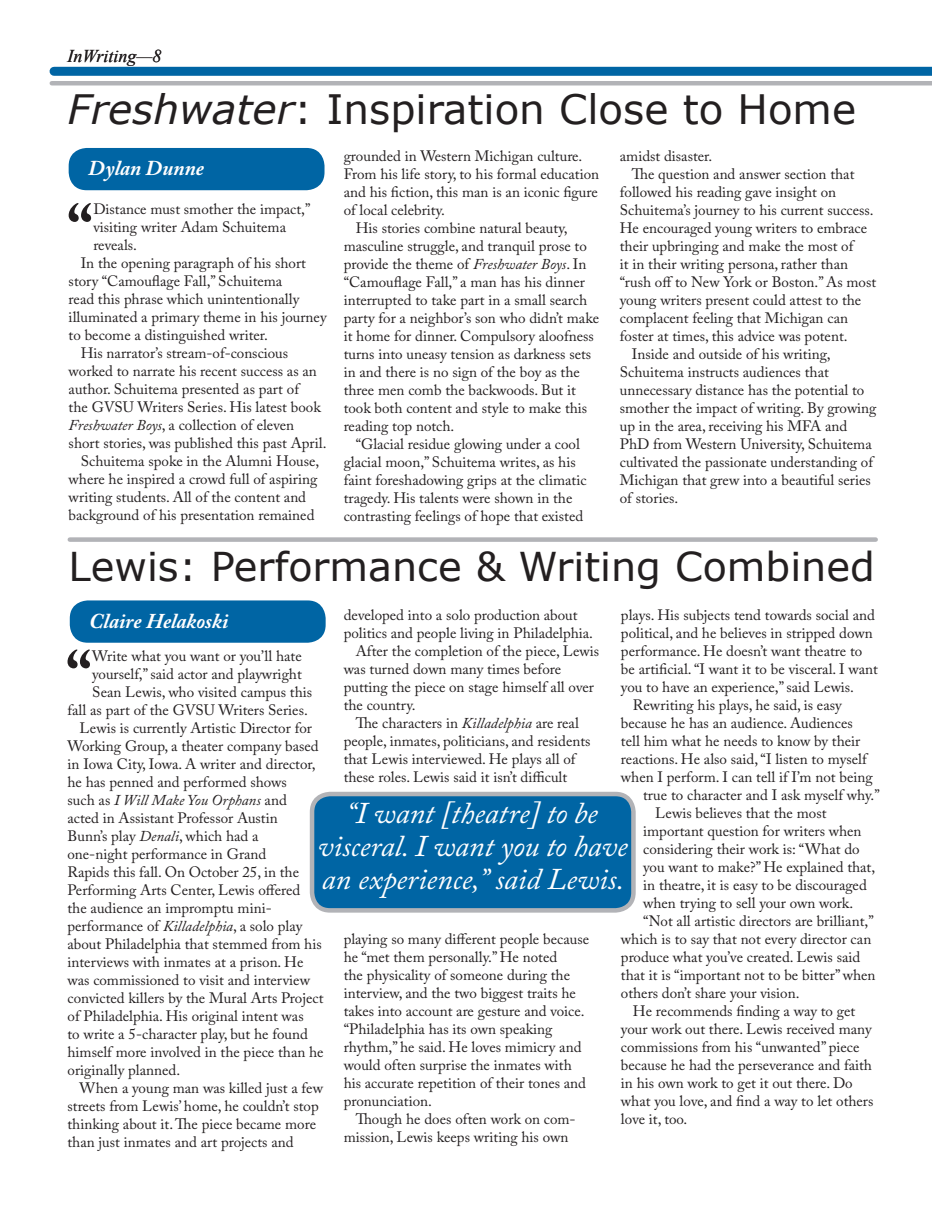
<style>
.page{position:relative;width:932px;height:1215px;background:#fff}
.page>*{position:absolute;margin:0;border:0;box-sizing:border-box;transform-origin:0 0}
.MainArticleFirstPara{font:700 65.7px "Adobe Caslon Pro";color:#231f20}
.headline_one{font:40.5px "Verdana";color:#231f20}
.headline_one-2{font:39.75px "Verdana";color:#231f20}
.pull_quote{font:italic 30px/33px "Adobe Caslon Pro";color:#fff;text-align:center}
.Byline{font:italic 700 21px "Adobe Caslon Pro";color:#fff}
.t1{font:italic 18px "Times New Roman";color:#231f20}
.Main_Article_Text_2{font:15px/18px "Adobe Caslon Pro";color:#231f20}
.MainArticleFirstPara-2{font:15px/18px "Adobe Caslon Pro";color:#231f20}
.s1{font-style:italic}
</style>
<div class="page">
<div style="left:54px;top:67px;width:878px;height:9px;background:#0065a4"></div>
<div style="left:52px;top:81px;width:880px;height:5px;background:#b2b3b7"></div>
<div style="left:70px;top:600px;width:255px;height:43px;background:#0065a4;border-radius:18px"></div>
<div style="left:70px;top:537px;width:805px;height:5px;background:#b2b3b7"></div>
<div style="left:312px;top:794px;width:321px;height:116px;background:#0065a4;border-radius:18px"></div>
<div style="left:310px;top:792px;width:325px;height:121px;border:4px solid #b2b3b7;border-radius:18px"></div>
<div style="left:69px;top:148px;width:255px;height:42px;background:#0065a4;border-radius:18px"></div>
<p class="t1" style="left:68px;top:44px;width:96px">InWriting—8</p>
<p class="headline_one" style="left:68px;top:83px;width:790px"><span class="s1">Freshwater</span>: Inspiration Close to Home</p>
<p class="Byline" style="left:88px;top:156px;width:117px">Dylan Dunne</p>
<p class="MainArticleFirstPara" style="left:67px;top:189px;width:28px">“</p>
<p class="MainArticleFirstPara-2" style="left:93px;top:200px;width:219px">Distance must smother the impact,” visiting writer Adam Schuitema reveals.</p>
<p class="Main_Article_Text_2" style="left:69px;top:254px;width:259px;text-indent:12px">In the opening paragraph of his short story “Camouflage Fall,” Schuitema<br>read this phrase which unintentionally illuminated a primary theme in his journey to become a distinguished writer.</p>
<p class="Main_Article_Text_2" style="left:69px;top:344px;width:259px;text-indent:12px">His narrator’s stream-of-conscious worked to narrate his recent success as an author. Schuitema presented as part of<br>the GVSU Writers Series. His latest book <span class="s1">Freshwater Boys</span>, a collection of eleven short stories, was published this past April.</p>
<p class="Main_Article_Text_2" style="left:69px;top:452px;width:252px;text-indent:12px">Schuitema spoke in the Alumni House, where he inspired a crowd full of aspiring writing students. All of the content and background of his presentation remained</p>
<p class="Main_Article_Text_2" style="left:344px;top:147px;width:257px">grounded in Western Michigan culture.<br>From his life story, to his formal education and his fiction, this man is an iconic figure of local celebrity.</p>
<p class="Main_Article_Text_2" style="left:344px;top:219px;width:257px;text-indent:12px">His stories combine natural beauty, masculine struggle, and tranquil prose to provide the theme of <span class="s1">Freshwater Boys</span>. In “Camouflage Fall,” a man has his dinner interrupted to take part in a small search party for a neighbor’s son who didn’t make it home for dinner. Compulsory aloofness turns into uneasy tension as darkness sets in and there is no sign of the boy as the three men comb the backwoods. But it took both content and style to make this reading top notch.</p>
<p class="Main_Article_Text_2" style="left:344px;top:435px;width:244px;text-indent:12px">“Glacial residue glowing under a cool glacial moon,” Schuitema writes, as his faint foreshadowing grips at the climatic tragedy. His talents were shown in the contrasting feelings of hope that existed</p>
<p class="Main_Article_Text_2" style="left:620px;top:147px;width:94px">amidst disaster.</p>
<p class="Main_Article_Text_2" style="left:620px;top:165px;width:258px;text-indent:12px">The question and answer section that followed his reading gave insight on Schuitema’s journey to his current success.<br>He encouraged young writers to embrace their upbringing and make the most of<br>it in their writing persona, rather than “rush off to New York or Boston.” As most young writers present could attest to the complacent feeling that Michigan can foster at times, this advice was potent.</p>
<p class="Main_Article_Text_2" style="left:620px;top:345px;width:258px;text-indent:12px">Inside and outside of his writing, Schuitema instructs audiences that unnecessary distance has the potential to smother the impact of writing. By growing up in the area, receiving his MFA and PhD from Western University, Schuitema cultivated the passionate understanding of Michigan that grew into a beautiful series of stories.</p>
<p class="headline_one-2" style="left:69px;top:542px;width:807px">Lewis: Performance &amp; Writing Combined</p>
<p class="Main_Article_Text_2" style="left:344px;top:606px;width:251px">developed into a solo production about politics and people living in Philadelphia.</p>
<p class="Main_Article_Text_2" style="left:344px;top:642px;width:257px;text-indent:12px">After the completion of the piece, Lewis was turned down many times before putting the piece on stage himself all over the country.</p>
<p class="Main_Article_Text_2" style="left:344px;top:714px;width:248px;text-indent:12px">The characters in <span class="s1">Killadelphia</span> are real people, inmates, politicians, and residents that Lewis interviewed. He plays all of these roles. Lewis said it isn’t difficult</p>
<p class="Main_Article_Text_2" style="left:621px;top:606px;width:258px">plays. His subjects tend towards social and political, and he believes in stripped down performance. He doesn’t want theatre to be artificial. “I want it to be visceral. I want you to have an experience,” said Lewis.</p>
<p class="Main_Article_Text_2" style="left:633px;top:696px;width:210px">Rewriting his plays, he said, is easy</p>
<p class="Main_Article_Text_2" style="left:621px;top:714px;width:233px">because he has an audience. Audiences</p>
<p class="Main_Article_Text_2" style="left:621px;top:732px;width:241px">tell him what he needs to know by their</p>
<p class="Main_Article_Text_2" style="left:621px;top:750px;width:247px">reactions. He also said, “I listen to myself</p>
<p class="Main_Article_Text_2" style="left:621px;top:768px;width:253px">when I perform. I can tell if I’m not being</p>
<p class="Main_Article_Text_2" style="left:643px;top:786px;width:238px">true to character and I ask myself why.”</p>
<p class="Main_Article_Text_2" style="left:655px;top:804px;width:173px">Lewis believes that the most</p>
<p class="Main_Article_Text_2" style="left:643px;top:822px;width:220px">important question for writers when</p>
<p class="Main_Article_Text_2" style="left:643px;top:840px;width:218px">considering their work is: “What do</p>
<p class="Main_Article_Text_2" style="left:643px;top:858px;width:233px">you want to make?” He explained that,</p>
<p class="Main_Article_Text_2" style="left:643px;top:876px;width:225px">in theatre, it is easy to be discouraged</p>
<p class="Main_Article_Text_2" style="left:643px;top:894px;width:211px">when trying to sell your own work.</p>
<p class="Main_Article_Text_2" style="left:643px;top:912px;width:232px">“Not all artistic directors are brilliant,”</p>
<p class="Main_Article_Text_2" style="left:621px;top:930px;width:252px">which is to say that not every director can</p>
<p class="Main_Article_Text_2" style="left:621px;top:948px;width:241px">produce what you’ve created. Lewis said</p>
<p class="Main_Article_Text_2" style="left:621px;top:966px;width:256px">that it is “important not to be bitter” when</p>
<p class="Main_Article_Text_2" style="left:621px;top:984px;width:180px">others don’t share your vision.</p>
<p class="Main_Article_Text_2" style="left:621px;top:1002px;width:254px;text-indent:12px">He recommends finding a way to get your work out there. Lewis received many commissions from his “unwanted” piece because he had the perseverance and faith in his own work to get it out there. Do what you love, and find a way to let others love it, too.</p>
<p class="Byline" style="left:89px;top:608px;width:140px">Claire Helakoski</p>
<p class="MainArticleFirstPara" style="left:66px;top:636px;width:28px">“</p>
<p class="MainArticleFirstPara-2" style="left:92px;top:647px;width:211px">Write what you want or you’ll hate</p>
<p class="MainArticleFirstPara-2" style="left:92px;top:665px;width:211px">yourself,” said actor and playwright</p>
<p class="MainArticleFirstPara-2" style="left:92px;top:683px;width:221px">Sean Lewis, who visited campus this</p>
<p class="MainArticleFirstPara-2" style="left:68px;top:701px;width:242px">fall as part of the GVSU Writers Series.</p>
<p class="Main_Article_Text_2" style="left:68px;top:719px;width:258px;text-indent:12px">Lewis is currently Artistic Director for Working Group, a theater company based in Iowa City, Iowa. A writer and director, he has penned and performed shows<br>such as <span class="s1">I Will Make You Orphans</span> and<br>acted in Assistant Professor Austin<br>Bunn’s play <span class="s1">Denali</span>, which had a<br>one-night performance in Grand<br>Rapids this fall. On October 25, in the Performing Arts Center, Lewis offered<br>the audience an impromptu mini&shy;performance of <span class="s1">Killadelphia</span>, a solo play about Philadelphia that stemmed from his interviews with inmates at a prison. He was commissioned to visit and interview convicted killers by the Mural Arts Project of Philadelphia. His original intent was<br>to write a 5-character play, but he found himself more involved in the piece than he originally planned.</p>
<p class="Main_Article_Text_2" style="left:68px;top:1079px;width:257px;text-indent:12px">When a young man was killed just a few streets from Lewis’ home, he couldn’t stop thinking about it. The piece became more than just inmates and art projects and</p>
<p class="pull_quote" style="left:318px;top:796px;width:311px">“I want [theatre] to be visceral. I want you to have an experience,” said Lewis.</p>
<p class="Main_Article_Text_2" style="left:344px;top:930px;width:247px">playing so many different people because he “met them personally.” He noted<br>the physicality of someone during the interview, and the two biggest traits he takes into account are gesture and voice. “Philadelphia has its own speaking rhythm,” he said. He loves mimicry and would often surprise the inmates with his accurate repetition of their tones and pronunciation.</p>
<p class="Main_Article_Text_2" style="left:344px;top:1110px;width:233px;text-indent:12px">Though he does often work on com&shy;mission, Lewis keeps writing his own</p>
</div>
